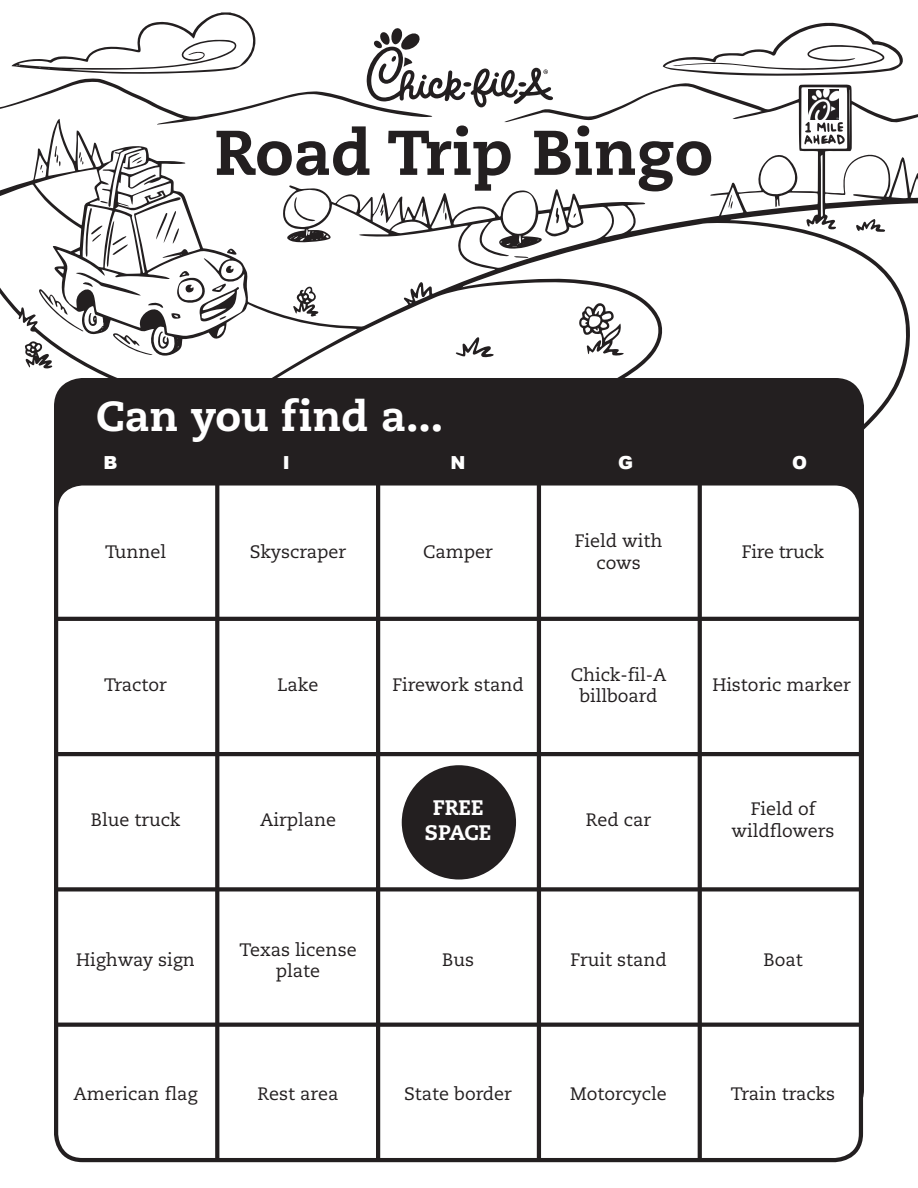
<style>
.page{position:relative;width:918px;height:1188px;background:#fff}
.page>*{position:absolute;margin:0;border:0;box-sizing:border-box;transform-origin:0 0}
.t1{font:800 63px "Caecilia LT Std";color:#231f20}
.t2{font:800 42px "Caecilia LT Std";color:#fff}
.t3{font:800 21px/25.2px "Caecilia LT Std";color:#fff;text-align:center}
.t4{font:18px/21.6px "Caecilia LT Std";color:#231f20;text-align:center}
.t5{font:900 18px "Arial";color:#fff}
</style>
<div class="page">
<svg style="left:0;top:83px;width:918px;height:347px"></svg>
<svg style="left:579px;top:303px;width:45px;height:53px"></svg>
<svg style="left:456px;top:337px;width:38px;height:20px"></svg>
<svg style="left:856px;top:219px;width:29px;height:13px"></svg>
<svg style="left:293px;top:287px;width:25px;height:30px"></svg>
<svg style="left:514px;top:256px;width:15px;height:2px"></svg>
<svg style="left:804px;top:122px;width:41px;height:23px"></svg>
<svg style="left:293px;top:197px;width:22px;height:24px"></svg>
<svg style="left:55px;top:146px;width:6px;height:20px"></svg>
<svg style="left:380px;top:204px;width:4px;height:12px"></svg>
<svg style="left:132px;top:157px;width:11px;height:7px"></svg>
<svg style="left:556px;top:208px;width:3px;height:15px"></svg>
<svg style="left:729px;top:194px;width:4px;height:15px"></svg>
<svg style="left:79px;top:152px;width:5px;height:13px"></svg>
<svg style="left:445px;top:213px;width:2px;height:7px"></svg>
<svg style="left:40px;top:165px;width:3px;height:8px"></svg>
<svg style="left:663px;top:22px;width:240px;height:54px"></svg>
<svg style="left:0;top:201px;width:239px;height:197px"></svg>
<img style="left:809px;top:89px;width:30px;height:30px">
<div style="left:56px;top:380px;width:806px;height:736px;background:#231f20;border-radius:26px"></div>
<div style="left:56px;top:483px;width:805px;height:677px;background:#fff;border-radius:26px"></div>
<div style="left:54px;top:481px;width:809px;height:681px;border:4px solid #231f20;border-radius:26px"></div>
<hr style="left:56px;top:617px;width:805px;height:4px;background:#231f20">
<svg style="left:215px;top:483px;width:4px;height:678px;background:#2c2829"></svg>
<hr style="left:56px;top:752px;width:805px;height:4px;background:#231f20">
<hr style="left:376px;top:483px;width:4px;height:678px;background:#231f20">
<div style="left:56px;top:887px;width:805px;height:5px;background:#231f20"></div>
<hr style="left:537px;top:483px;width:4px;height:678px;background:#231f20">
<svg style="left:56px;top:1023px;width:805px;height:4px;background:#2e2a2b"></svg>
<svg style="left:698px;top:483px;width:4px;height:678px;background:#292526"></svg>
<svg style="left:0;top:12px;width:554px;height:113px"></svg>
<div style="left:399px;top:763px;width:119px;height:119px;background:#231f20;border-radius:50%"></div>
<div style="left:397px;top:761px;width:124px;height:123px;border:4px solid #fff;border-radius:50%"></div>
<h1 class="t1" style="left:214px;top:114px;width:500px">Road Trip Bingo</h1>
<h2 class="t2" style="left:96px;top:390px;width:349px">Can you find a...</h2>
<p class="t5" style="left:103px;top:449px;width:16px">B</p>
<p class="t5" style="left:283px;top:449px;width:9px">I</p>
<p class="t5" style="left:450px;top:449px;width:16px">N</p>
<p class="t5" style="left:618px;top:449px;width:16px">G</p>
<p class="t5" style="left:792px;top:449px;width:16px">O</p>
<p class="t4" style="left:105px;top:541px;width:63px">Tunnel</p>
<p class="t4" style="left:250px;top:541px;width:98px">Skyscraper</p>
<p class="t4" style="left:423px;top:541px;width:71px">Camper</p>
<p class="t4" style="left:575px;top:530px;width:89px">Field with cows</p>
<p class="t4" style="left:742px;top:541px;width:84px">Fire truck</p>
<p class="t4" style="left:104px;top:675px;width:64px">Tractor</p>
<p class="t4" style="left:278px;top:675px;width:43px">Lake</p>
<p class="t4" style="left:392px;top:675px;width:133px">Firework stand</p>
<p class="t4" style="left:571px;top:664px;width:97px">Chick-fil-A billboard</p>
<p class="t4" style="left:712px;top:675px;width:140px">Historic marker</p>
<p class="t4" style="left:91px;top:809px;width:91px">Blue truck</p>
<p class="t4" style="left:260px;top:809px;width:77px">Airplane</p>
<p class="t3" style="left:425px;top:795px;width:68px">FREE<br>SPACE</p>
<p class="t4" style="left:586px;top:809px;width:67px">Red car</p>
<p class="t4" style="left:732px;top:799px;width:104px">Field of wildflowers</p>
<p class="t4" style="left:76px;top:950px;width:120px">Highway sign</p>
<p class="t4" style="left:239px;top:939px;width:119px">Texas license plate</p>
<p class="t4" style="left:442px;top:950px;width:34px">Bus</p>
<p class="t4" style="left:570px;top:950px;width:98px">Fruit stand</p>
<p class="t4" style="left:763px;top:950px;width:41px">Boat</p>
<p class="t4" style="left:74px;top:1083px;width:125px">American flag</p>
<p class="t4" style="left:258px;top:1083px;width:82px">Rest area</p>
<p class="t4" style="left:404px;top:1083px;width:109px">State border</p>
<p class="t4" style="left:570px;top:1083px;width:98px">Motorcycle</p>
<p class="t4" style="left:731px;top:1083px;width:106px">Train tracks</p>
</div>
